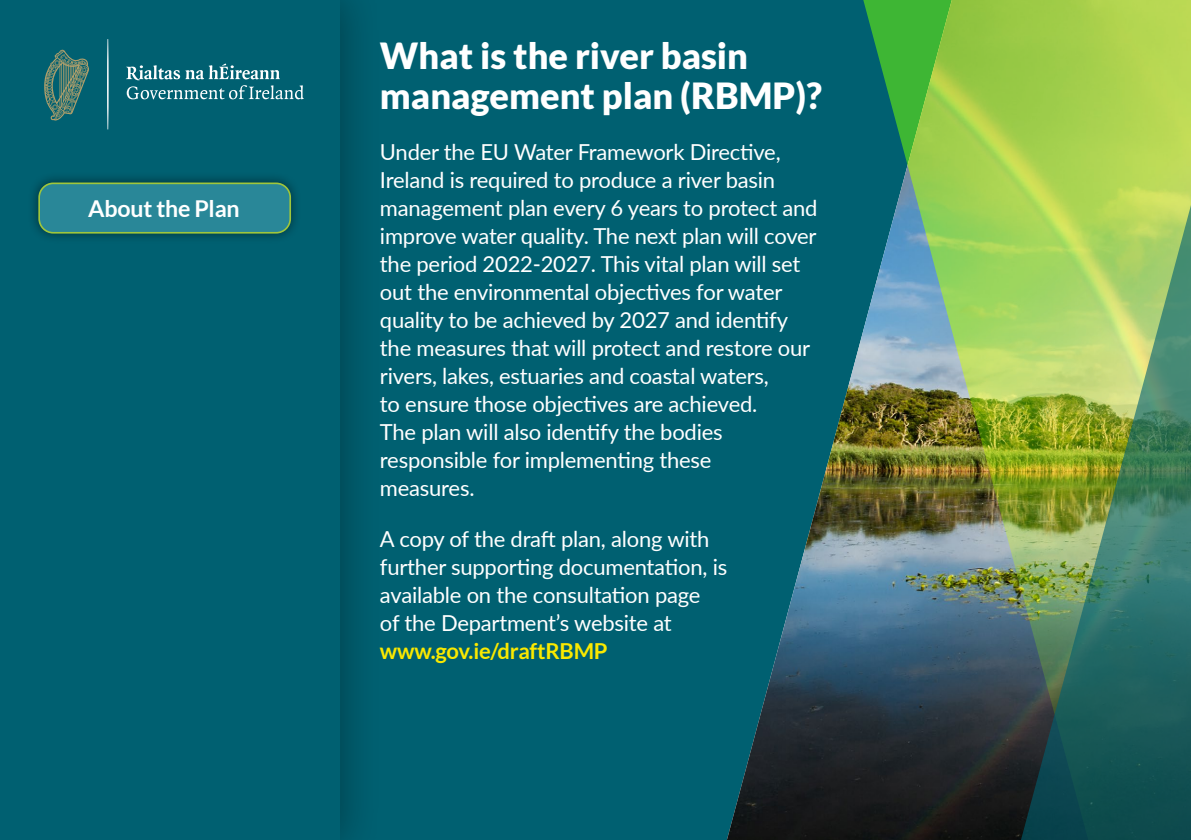
<style>
.page{position:relative;width:1191px;height:840px;background:#fff}
.page>*{position:absolute;margin:0;border:0;box-sizing:border-box;transform-origin:0 0}
.t1{font:900 36px/40px "Lato";color:#fff}
.t2{font:700 23.2px "Lato";letter-spacing:-.01em;color:#fff}
.t3{font:22px/28px "Lato";letter-spacing:-.01em;color:#fff}
.t4{font:700 22px "Lato";letter-spacing:-.01em;color:#fae900}
</style>
<div class="page">
<div style="left:185px;top:0;width:1006px;height:839px;background:#006071"></div>
<div style="left:0;top:0;width:383px;height:839px;background:#000;opacity:.3"></div>
<div style="left:0;top:0;width:339px;height:839px;background:#006071"></div>
<svg style="left:126px;top:63px;width:178px;height:36px"></svg>
<svg style="left:107px;top:39px;width:2px;height:90px"></svg>
<svg style="left:44px;top:50px;width:45px;height:70px"></svg>
<img style="left:727px;top:332px;width:136px;height:507px">
<img style="left:863px;top:0;width:158px;height:839px">
<img style="left:1021px;top:0;width:170px;height:839px">
<div style="left:27px;top:172px;width:275px;height:72px;background:#000;opacity:.5"></div>
<div style="left:39px;top:183px;width:251px;height:50px;background:#298798;border-radius:14px"></div>
<div style="left:38px;top:182px;width:253px;height:51px;border:2px solid #9fc63b;border-radius:14px"></div>
<p class="t2" style="left:88px;top:195px;width:153px">About the Plan</p>
<h1 class="t1" style="left:380px;top:35px;width:444px">What is the river basin management plan (RBMP)?</h1>
<p class="t3" style="left:380px;top:136px;width:439px">Under the EU Water Framework Directive, Ireland is required to produce a river basin management plan every 6 years to protect and improve water quality. The next plan will cover the period 2022-2027. This vital plan will set out the environmental objectives for water quality to be achieved by 2027 and identify the measures that will protect and restore our rivers, lakes, estuaries and coastal waters,<br>to ensure those objectives are achieved.<br>The plan will also identify the bodies responsible for implementing these<br>measures.</p>
<p class="t3" style="left:380px;top:523px;width:349px">A copy of the draft plan, along with further supporting documentation, is available on the consultation page<br>of the Department’s website at</p>
<p class="t4" style="left:380px;top:638px;width:229px">www.gov.ie/draftRBMP</p>
</div>
